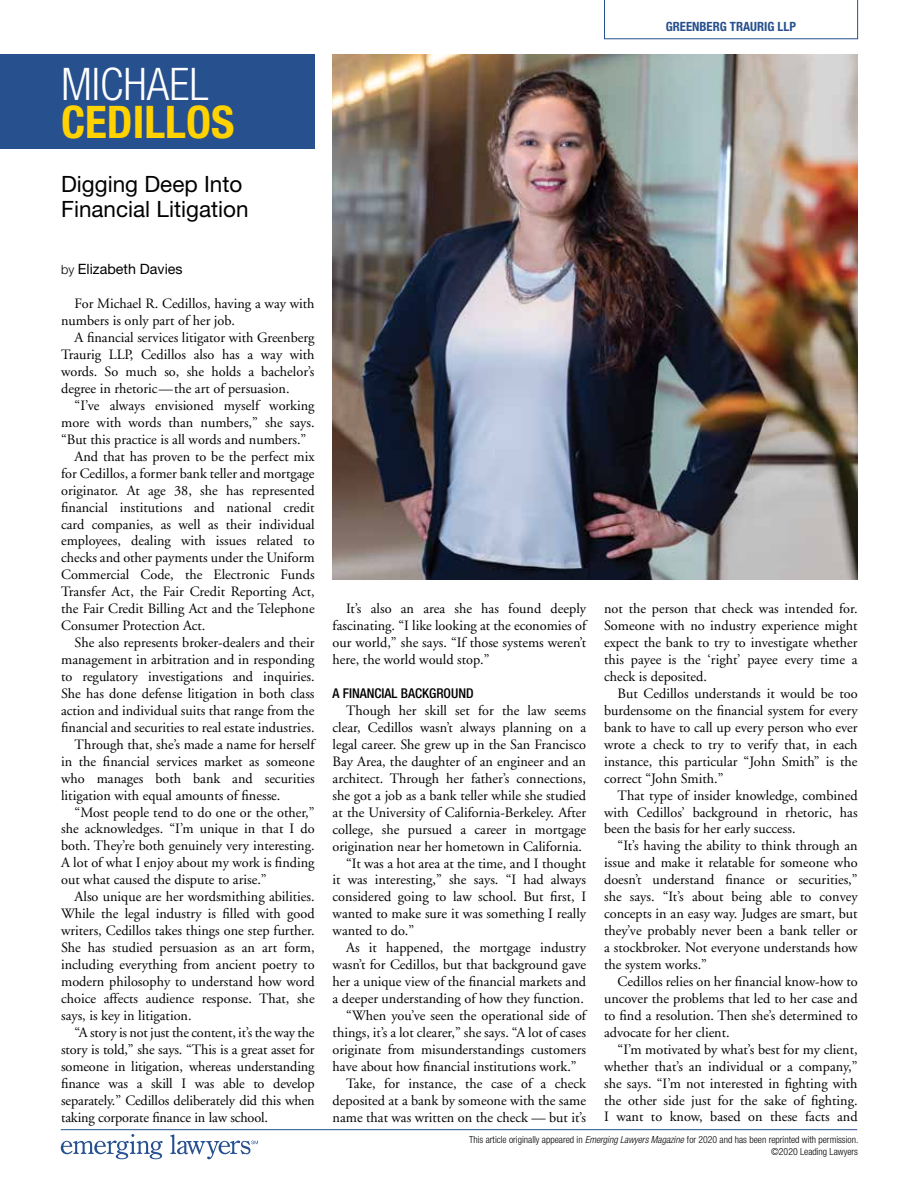
<style>
.page{position:relative;width:918px;height:1188px;background:#fff}
.page>*{position:absolute;margin:0;border:0;box-sizing:border-box;transform-origin:0 0}
.t1{font:700 condensed 45px "Helvetica Neue";color:#ffd200}
.t2{font:300 condensed 45px "Helvetica Neue";color:#fff}
.t3{font:22.5px/25.5px "Helvetica Neue";color:#000}
.t4{font:14.25px/17px "Adobe Garamond";color:#000;text-align:justify}
.t5{font:14.25px "Helvetica Neue";color:#000}
.t6{font:500 condensed 13.5px "Helvetica Neue";color:#000}
.t7{font:700 condensed 12.75px "Helvetica Neue";color:#27508e}
.t8{font:300 condensed 9.75px/11.7px "Helvetica Neue";color:#000;text-align:right}
.s1{font-weight:300;font-size:12.75px}
.s2{font-style:italic}
</style>
<div class="page">
<svg style="left:61px;top:1134px;width:102px;height:25px"></svg>
<svg style="left:170px;top:1134px;width:88px;height:25px"></svg>
<hr style="left:61px;top:1129px;width:796px;height:1px;background:#27508e">
<svg style="left:604px;top:0;width:254px;height:39px"></svg>
<img style="left:333px;top:54px;width:525px;height:525px">
<div style="left:0;top:54px;width:315px;height:94px;background:#27508e"></div>
<h1 class="t2" style="left:61px;top:59px;width:149px">MICHAEL</h1>
<h1 class="t1" style="left:61px;top:95px;width:175px">CEDILLOS</h1>
<h2 class="t3" style="left:61px;top:171px;width:189px">Digging Deep Into<br>Financial Litigation</h2>
<p class="t7" style="left:666px;top:18px;width:132px">GREENBERG TRAURIG LLP</p>
<p class="t5" style="left:61px;top:261px;width:123px"><span class="s1">by</span> Elizabeth Davies</p>
<p class="t4" style="left:61px;top:296px;width:255px;text-indent:13px">For Michael R. Cedillos, having a way with numbers is only part of her job.</p>
<p class="t4" style="left:61px;top:330px;width:255px;text-indent:13px">A financial services litigator with Greenberg Traurig LLP, Cedillos also has a way with words. So much so, she holds a bachelor’s degree in rhetoric—the art of persuasion.</p>
<p class="t4" style="left:75px;top:397px;width:242px">“I’ve always envisioned myself working</p>
<p class="t4" style="left:61px;top:414px;width:255px">more with words than numbers,” she says.</p>
<p class="t4" style="left:61px;top:431px;width:247px">“But this practice is all words and numbers.”</p>
<p class="t4" style="left:75px;top:448px;width:242px">And that has proven to be the perfect mix</p>
<p class="t4" style="left:61px;top:465px;width:255px">for Cedillos, a former bank teller and mortgage</p>
<p class="t4" style="left:61px;top:482px;width:255px">originator. At age 38, she has represented</p>
<p class="t4" style="left:61px;top:499px;width:255px">financial institutions and national credit</p>
<p class="t4" style="left:61px;top:516px;width:255px">card companies, as well as their individual</p>
<p class="t4" style="left:61px;top:533px;width:255px">employees, dealing with issues related to</p>
<p class="t4" style="left:61px;top:550px;width:255px">checks and other payments under the Uniform</p>
<p class="t4" style="left:61px;top:567px;width:255px">Commercial Code, the Electronic Funds</p>
<p class="t4" style="left:61px;top:584px;width:255px">Transfer Act, the Fair Credit Reporting Act,</p>
<p class="t4" style="left:61px;top:601px;width:255px">the Fair Credit Billing Act and the Telephone</p>
<p class="t4" style="left:61px;top:618px;width:146px">Consumer Protection Act.</p>
<p class="t4" style="left:75px;top:634px;width:242px">She also represents broker-dealers and their</p>
<p class="t4" style="left:61px;top:651px;width:255px">management in arbitration and in responding</p>
<p class="t4" style="left:61px;top:668px;width:255px">to regulatory investigations and inquiries.</p>
<p class="t4" style="left:61px;top:685px;width:255px">She has done defense litigation in both class</p>
<p class="t4" style="left:61px;top:702px;width:255px">action and individual suits that range from the</p>
<p class="t4" style="left:61px;top:719px;width:255px">financial and securities to real estate industries.</p>
<p class="t4" style="left:75px;top:736px;width:242px">Through that, she’s made a name for herself</p>
<p class="t4" style="left:61px;top:753px;width:255px">in the financial services market as someone</p>
<p class="t4" style="left:61px;top:770px;width:255px">who manages both bank and securities</p>
<p class="t4" style="left:61px;top:787px;width:221px">litigation with equal amounts of finesse.</p>
<p class="t4" style="left:75px;top:804px;width:241px">“Most people tend to do one or the other,”</p>
<p class="t4" style="left:61px;top:821px;width:255px">she acknowledges. “I’m unique in that I do</p>
<p class="t4" style="left:61px;top:838px;width:255px">both. They’re both genuinely very interesting.</p>
<p class="t4" style="left:61px;top:855px;width:255px">A lot of what I enjoy about my work is finding</p>
<p class="t4" style="left:61px;top:872px;width:207px">out what caused the dispute to arise.”</p>
<p class="t4" style="left:75px;top:889px;width:241px">Also unique are her wordsmithing abilities.</p>
<p class="t4" style="left:61px;top:906px;width:255px">While the legal industry is filled with good</p>
<p class="t4" style="left:61px;top:923px;width:255px">writers, Cedillos takes things one step further.</p>
<p class="t4" style="left:61px;top:939px;width:255px">She has studied persuasion as an art form,</p>
<p class="t4" style="left:61px;top:956px;width:255px">including everything from ancient poetry to</p>
<p class="t4" style="left:61px;top:973px;width:255px">modern philosophy to understand how word</p>
<p class="t4" style="left:61px;top:990px;width:255px">choice affects audience response. That, she</p>
<p class="t4" style="left:61px;top:1007px;width:132px">says, is key in litigation.</p>
<p class="t4" style="left:75px;top:1024px;width:241px">“A story is not just the content, it’s the way the</p>
<p class="t4" style="left:61px;top:1041px;width:255px">story is told,” she says. “This is a great asset for</p>
<p class="t4" style="left:61px;top:1058px;width:255px">someone in litigation, whereas understanding</p>
<p class="t4" style="left:61px;top:1075px;width:255px">finance was a skill I was able to develop</p>
<p class="t4" style="left:61px;top:1092px;width:255px">separately.” Cedillos deliberately did this when</p>
<p class="t4" style="left:61px;top:1109px;width:208px">taking corporate finance in law school.</p>
<p class="t4" style="left:333px;top:600px;width:255px;text-indent:13px">It’s also an area she has found deeply fascinating. “I like looking at the economies of our world,” she says. “If those systems weren’t here, the world would stop.”</p>
<p class="t6" style="left:333px;top:685px;width:143px">A FINANCIAL BACKGROUND</p>
<p class="t4" style="left:346px;top:702px;width:241px">Though her skill set for the law seems</p>
<p class="t4" style="left:333px;top:719px;width:255px">clear, Cedillos wasn’t always planning on a</p>
<p class="t4" style="left:333px;top:736px;width:255px">legal career. She grew up in the San Francisco</p>
<p class="t4" style="left:333px;top:753px;width:255px">Bay Area, the daughter of an engineer and an</p>
<p class="t4" style="left:333px;top:770px;width:255px">architect. Through her father’s connections,</p>
<p class="t4" style="left:333px;top:787px;width:255px">she got a job as a bank teller while she studied</p>
<p class="t4" style="left:333px;top:804px;width:255px">at the University of California-Berkeley. After</p>
<p class="t4" style="left:333px;top:821px;width:255px">college, she pursued a career in mortgage</p>
<p class="t4" style="left:333px;top:838px;width:251px">origination near her hometown in California.</p>
<p class="t4" style="left:346px;top:855px;width:241px">“It was a hot area at the time, and I thought</p>
<p class="t4" style="left:333px;top:872px;width:255px">it was interesting,” she says. “I had always</p>
<p class="t4" style="left:333px;top:889px;width:255px">considered going to law school. But first, I</p>
<p class="t4" style="left:333px;top:906px;width:255px">wanted to make sure it was something I really</p>
<p class="t4" style="left:333px;top:923px;width:83px">wanted to do.”</p>
<p class="t4" style="left:346px;top:940px;width:242px">As it happened, the mortgage industry</p>
<p class="t4" style="left:333px;top:957px;width:255px">wasn’t for Cedillos, but that background gave</p>
<p class="t4" style="left:333px;top:974px;width:255px">her a unique view of the financial markets and</p>
<p class="t4" style="left:333px;top:990px;width:253px">a deeper understanding of how they function.</p>
<p class="t4" style="left:346px;top:1007px;width:241px">“When you’ve seen the operational side of</p>
<p class="t4" style="left:333px;top:1024px;width:255px">things, it’s a lot clearer,” she says. “A lot of cases</p>
<p class="t4" style="left:333px;top:1041px;width:255px">originate from misunderstandings customers</p>
<p class="t4" style="left:333px;top:1058px;width:246px">have about how financial institutions work.”</p>
<p class="t4" style="left:346px;top:1075px;width:241px">Take, for instance, the case of a check</p>
<p class="t4" style="left:333px;top:1092px;width:255px">deposited at a bank by someone with the same</p>
<p class="t4" style="left:333px;top:1109px;width:255px">name that was written on the check — but it’s</p>
<p class="t4" style="left:604px;top:601px;width:255px">not the person that check was intended for.<br>Someone with no industry experience might expect the bank to try to investigate whether this payee is the ‘right’ payee every time a check is deposited.</p>
<p class="t4" style="left:604px;top:685px;width:255px;text-indent:13px">But Cedillos understands it would be too burdensome on the financial system for every bank to have to call up every person who ever wrote a check to try to verify that, in each instance, this particular “John Smith” is the correct “John Smith.”</p>
<p class="t4" style="left:604px;top:787px;width:255px;text-indent:13px">That type of insider knowledge, combined with Cedillos’ background in rhetoric, has been the basis for her early success.</p>
<p class="t4" style="left:604px;top:838px;width:255px;text-indent:13px">“It’s having the ability to think through an issue and make it relatable for someone who doesn’t understand finance or securities,” she says. “It’s about being able to convey concepts in an easy way. Judges are smart, but they’ve probably never been a bank teller or a stockbroker. Not everyone understands how the system works.”</p>
<p class="t4" style="left:604px;top:973px;width:255px;text-indent:13px">Cedillos relies on her financial know-how to uncover the problems that led to her case and to find a resolution. Then she’s determined to advocate for her client.</p>
<p class="t4" style="left:604px;top:1041px;width:255px;text-indent:13px">“I’m motivated by what’s best for my client, whether that’s an individual or a company,” she says. “I’m not interested in fighting with the other side just for the sake of fighting.<br>I want to know, based on these facts and</p>
<p class="t8" style="left:469px;top:1134px;width:391px">This article originally appeared in <span class="s2">Emerging Lawyers Magazine</span> for 2020 and has been reprinted with permission. ©2020 Leading Lawyers</p>
</div>
